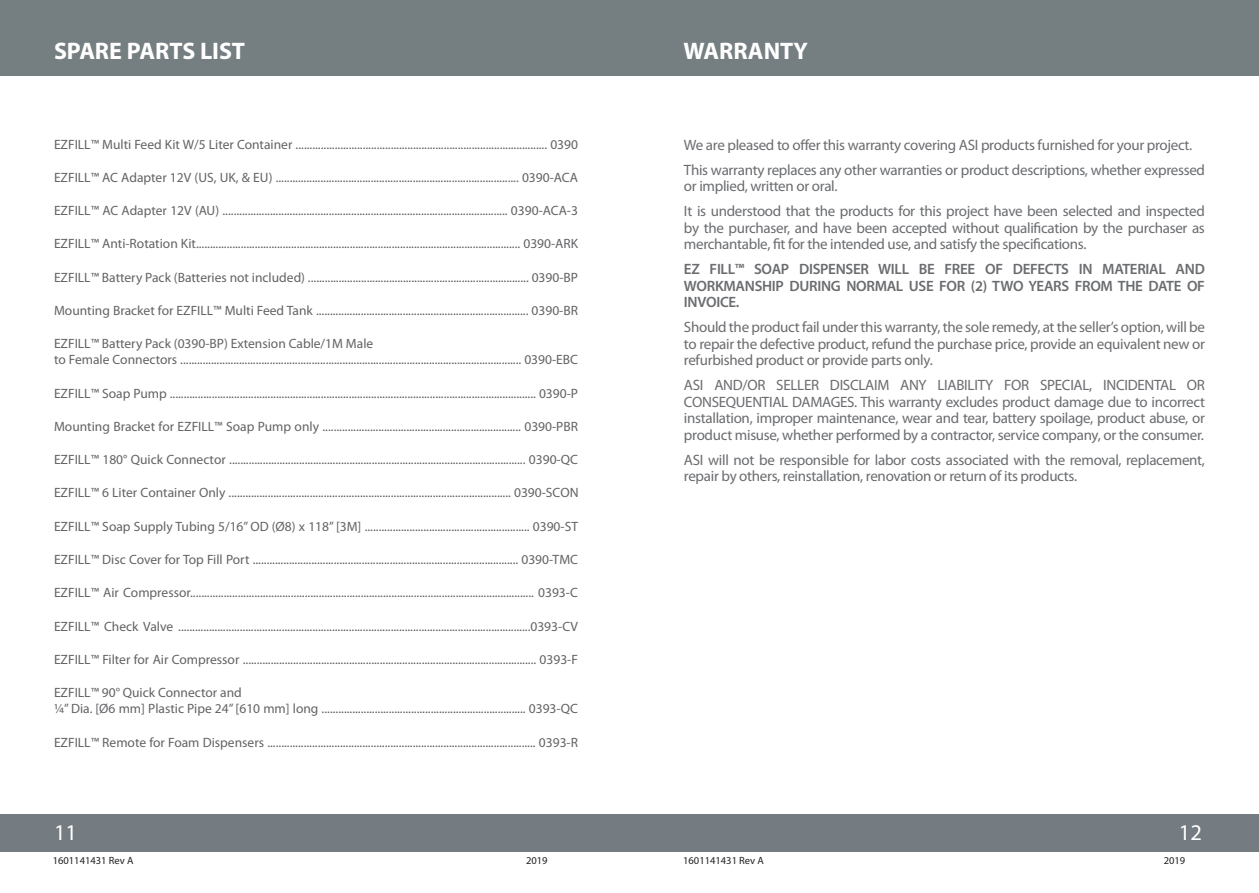
<style>
.page{position:relative;width:1259px;height:893px;background:#fff}
.page>*{position:absolute;margin:0;border:0;box-sizing:border-box;transform-origin:0 0}
.t1{font:700 24px "Myriad Pro";letter-spacing:-.005em;color:#fff}
.t2{font:22.5px "Myriad Pro";color:#fff}
.t3{font:15px/16.5px "Myriad Pro";letter-spacing:-.02em;color:#6a6c6f}
.t4{font:600 15px/16.5px "Myriad Pro";letter-spacing:-.02em;color:#6a6c6f;text-align:justify}
.t5{font:13.5px/16.2px "Myriad Pro";color:#636366}
.t6{font:10.5px "Myriad Pro";color:#231f20}
</style>
<div class="page">
<div style="left:0;top:814px;width:1259px;height:37px;background:#747c81"></div>
<div style="left:0;top:0;width:1259px;height:76px;background:#757e81"></div>
<h1 class="t1" style="left:54px;top:38px;width:192px">SPARE PARTS LIST</h1>
<h1 class="t1" style="left:683px;top:38px;width:126px">WARRANTY</h1>
<p class="t5" style="left:54px;top:136px;width:525px">EZFILL™ Multi Feed Kit W/5 Liter Container .......................................................................................... 0390</p>
<p class="t5" style="left:54px;top:169px;width:525px">EZFILL™ AC Adapter 12V (US, UK, &amp; EU) ....................................................................................... 0390-ACA</p>
<p class="t5" style="left:54px;top:203px;width:525px">EZFILL™ AC Adapter 12V (AU) ...................................................................................................... 0390-ACA-3</p>
<p class="t5" style="left:54px;top:236px;width:525px">EZFILL™ Anti-Rotation Kit.................................................................................................................... 0390-ARK</p>
<p class="t5" style="left:54px;top:269px;width:525px">EZFILL™ Battery Pack (Batteries not included) ............................................................................... 0390-BP</p>
<p class="t5" style="left:54px;top:302px;width:525px">Mounting Bracket for EZFILL™ Multi Feed Tank ............................................................................ 0390-BR</p>
<p class="t5" style="left:54px;top:336px;width:525px">EZFILL™ Battery Pack (0390-BP) Extension Cable/1M Male<br>to Female Connectors .......................................................................................................................... 0390-EBC</p>
<p class="t5" style="left:54px;top:385px;width:525px">EZFILL™ Soap Pump ................................................................................................................................... 0390-P</p>
<p class="t5" style="left:54px;top:419px;width:525px">Mounting Bracket for EZFILL™ Soap Pump only ....................................................................... 0390-PBR</p>
<p class="t5" style="left:54px;top:452px;width:525px">EZFILL™ 180° Quick Connector .......................................................................................................... 0390-QC</p>
<p class="t5" style="left:54px;top:485px;width:526px">EZFILL™ 6 Liter Container Only ..................................................................................................... 0390-SCON</p>
<p class="t5" style="left:54px;top:518px;width:525px">EZFILL™ Soap Supply Tubing 5/16” OD (Ø8) x 118” [3M] ........................................................... 0390-ST</p>
<p class="t5" style="left:54px;top:552px;width:525px">EZFILL™ Disc Cover for Top Fill Port ............................................................................................... 0390-TMC</p>
<p class="t5" style="left:54px;top:585px;width:525px">EZFILL™ Air Compressor........................................................................................................................... 0393-C</p>
<p class="t5" style="left:54px;top:618px;width:525px">EZFILL™ Check Valve ..............................................................................................................................0393-CV</p>
<p class="t5" style="left:54px;top:651px;width:525px">EZFILL™ Filter for Air Compressor ......................................................................................................... 0393-F</p>
<p class="t5" style="left:54px;top:685px;width:525px">EZFILL™ 90° Quick Connector and<br>¼” Dia. [Ø6 mm] Plastic Pipe 24” [610 mm] long ......................................................................... 0393-QC</p>
<p class="t5" style="left:54px;top:734px;width:525px">EZFILL™ Remote for Foam Dispensers ................................................................................................ 0393-R</p>
<p class="t3" style="left:684px;top:132px;width:522px;line-height:25px">We are pleased to offer this warranty covering ASI products furnished for your project.<br>This warranty replaces any other warranties or product descriptions, whether expressed</p>
<p class="t3" style="left:684px;top:174px;width:522px;line-height:25px">or implied, written or oral.<br>It is understood that the products for this project have been selected and inspected</p>
<p class="t3" style="left:684px;top:220px;width:522px">by the purchaser, and have been accepted without qualification by the purchaser as merchantable, fit for the intended use, and satisfy the specifications.</p>
<p class="t4" style="left:684px;top:261px;width:522px">EZ FILL™ SOAP DISPENSER WILL BE FREE OF DEFECTS IN MATERIAL AND WORKMANSHIP DURING NORMAL USE FOR (2) TWO YEARS FROM THE DATE OF INVOICE.</p>
<p class="t3" style="left:684px;top:319px;width:522px;text-align:justify">Should the product fail under this warranty, the sole remedy, at the seller’s option, will be to repair the defective product, refund the purchase price, provide an equivalent new or refurbished product or provide parts only.</p>
<p class="t3" style="left:684px;top:377px;width:522px;text-align:justify">ASI AND/OR SELLER DISCLAIM ANY LIABILITY FOR SPECIAL, INCIDENTAL OR CONSEQUENTIAL DAMAGES. This warranty excludes product damage due to incorrect installation, improper maintenance, wear and tear, battery spoilage, product abuse, or product misuse, whether performed by a contractor, service company, or the consumer.</p>
<p class="t3" style="left:684px;top:452px;width:522px">ASI will not be responsible for labor costs associated with the removal, replacement, repair by others, reinstallation, renovation or return of its products.</p>
<h2 class="t2" style="left:54px;top:820px;width:25px">11</h2>
<h2 class="t2" style="left:1178px;top:820px;width:25px">12</h2>
<p class="t6" style="left:526px;top:854px;width:23px">2019</p>
<p class="t6" style="left:1163px;top:854px;width:23px">2019</p>
<p class="t6" style="left:53px;top:855px;width:82px">1601141431 Rev A</p>
<p class="t6" style="left:683px;top:855px;width:82px">1601141431 Rev A</p>
</div>
